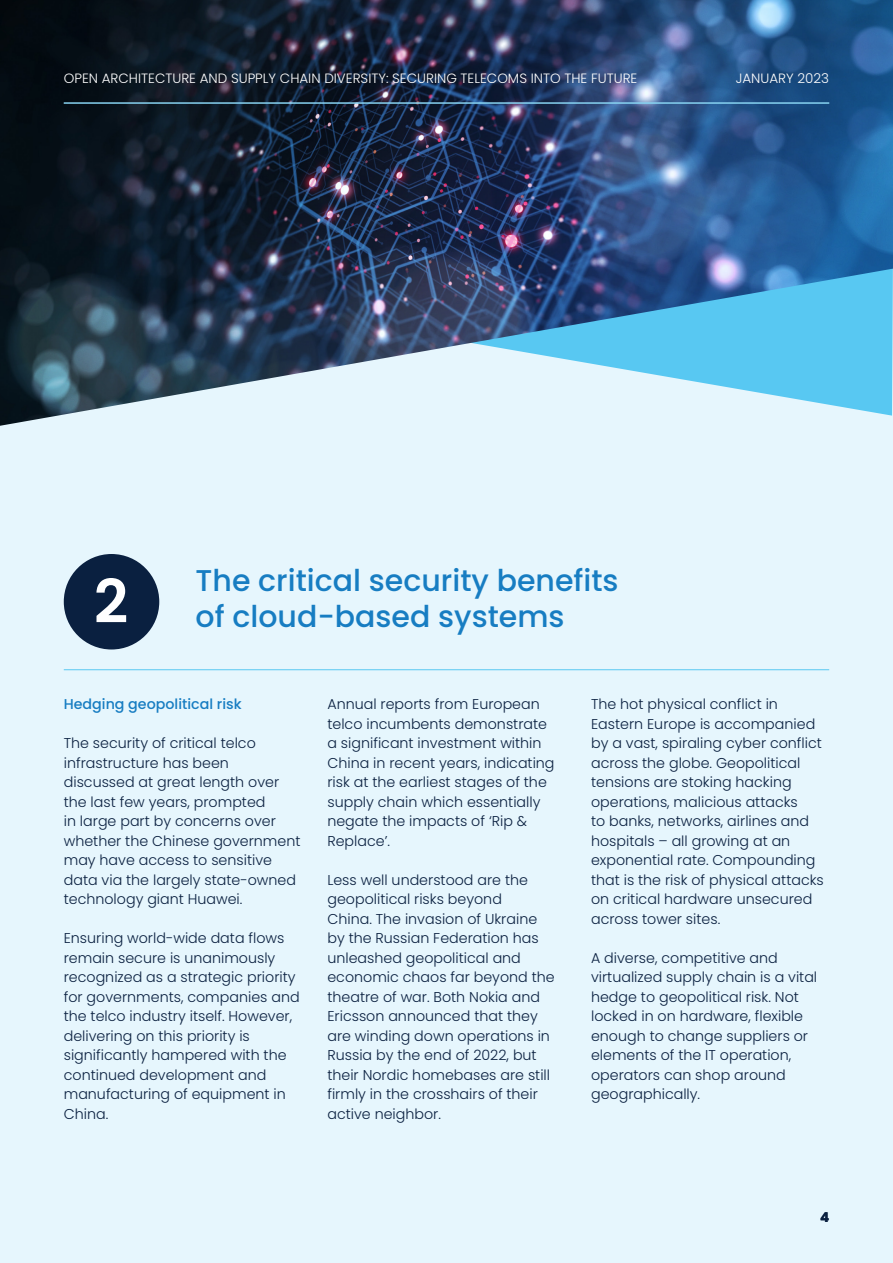
<style>
.page{position:relative;width:893px;height:1263px;background:#e6f6fd}
.page>*{position:absolute;margin:0;border:0;box-sizing:border-box;transform-origin:0 0}
.t1{font:600 60px "Poppins";color:#fff}
.t2{font:500 30px "Poppins";color:#177dc2}
.t3{font:300 14.25px/19.5px "Poppins";color:#0a2040}
.t4{font:500 14.25px "Poppins";color:#177dc2}
.t5{font:300 13.5px "Poppins";color:#fff}
.t6{font:700 13.5px "Poppins";color:#0a2040}
</style>
<div class="page">
<img style="left:0;top:0;width:893px;height:426px">
<div style="left:64px;top:554px;width:95px;height:95px;background:#0a2040;border-radius:50%"></div>
<hr style="left:64px;top:669px;width:765px;height:1px;background:#58c8f2">
<hr style="left:64px;top:103px;width:765px;height:1px;background:#58c8f2">
<p class="t5" style="left:64px;top:71px;width:575px">OPEN ARCHITECTURE AND SUPPLY CHAIN DIVERSITY: SECURING TELECOMS INTO THE FUTURE</p>
<p class="t5" style="left:736px;top:71px;width:95px">JANUARY 2023</p>
<p class="t1" style="left:94px;top:567px;width:36px">2</p>
<p class="t2" style="left:196px;top:563px;width:425px">The critical security benefits</p>
<p class="t2" style="left:196px;top:599px;width:371px">of cloud-based systems</p>
<p class="t4" style="left:64px;top:696px;width:179px">Hedging geopolitical risk</p>
<p class="t3" style="left:64px;top:733px;width:238px">The security of critical telco infrastructure has been discussed at great length over the last few years, prompted<br>in large part by concerns over whether the Chinese government may have access to sensitive data via the largely state-owned technology giant Huawei.</p>
<p class="t3" style="left:64px;top:928px;width:237px">Ensuring world-wide data flows remain secure is unanimously recognized as a strategic priority for governments, companies and the telco industry itself. However, delivering on this priority is significantly hampered with the continued development and manufacturing of equipment in<br>China.</p>
<p class="t3" style="left:327px;top:694px;width:229px">Annual reports from European telco incumbents demonstrate a significant investment within<br>China in recent years, indicating risk at the earliest stages of the supply chain which essentially negate the impacts of ‘Rip &amp;<br>Replace’.</p>
<p class="t3" style="left:327px;top:870px;width:229px">Less well understood are the geopolitical risks beyond<br>China. The invasion of Ukraine by the Russian Federation has unleashed geopolitical and economic chaos far beyond the theatre of war. Both Nokia and<br>Ericsson announced that they are winding down operations in<br>Russia by the end of 2022, but their Nordic homebases are still firmly in the crosshairs of their active neighbor.</p>
<p class="t3" style="left:591px;top:694px;width:234px">The hot physical conflict in<br>Eastern Europe is accompanied by a vast, spiraling cyber conflict across the globe. Geopolitical tensions are stoking hacking operations, malicious attacks<br>to banks, networks, airlines and hospitals – all growing at an exponential rate. Compounding that is the risk of physical attacks on critical hardware unsecured across tower sites.</p>
<p class="t3" style="left:591px;top:948px;width:228px">A diverse, competitive and virtualized supply chain is a vital hedge to geopolitical risk. Not locked in on hardware, flexible enough to change suppliers or elements of the IT operation, operators can shop around geographically.</p>
<p class="t6" style="left:820px;top:1209px;width:11px">4</p>
</div>
